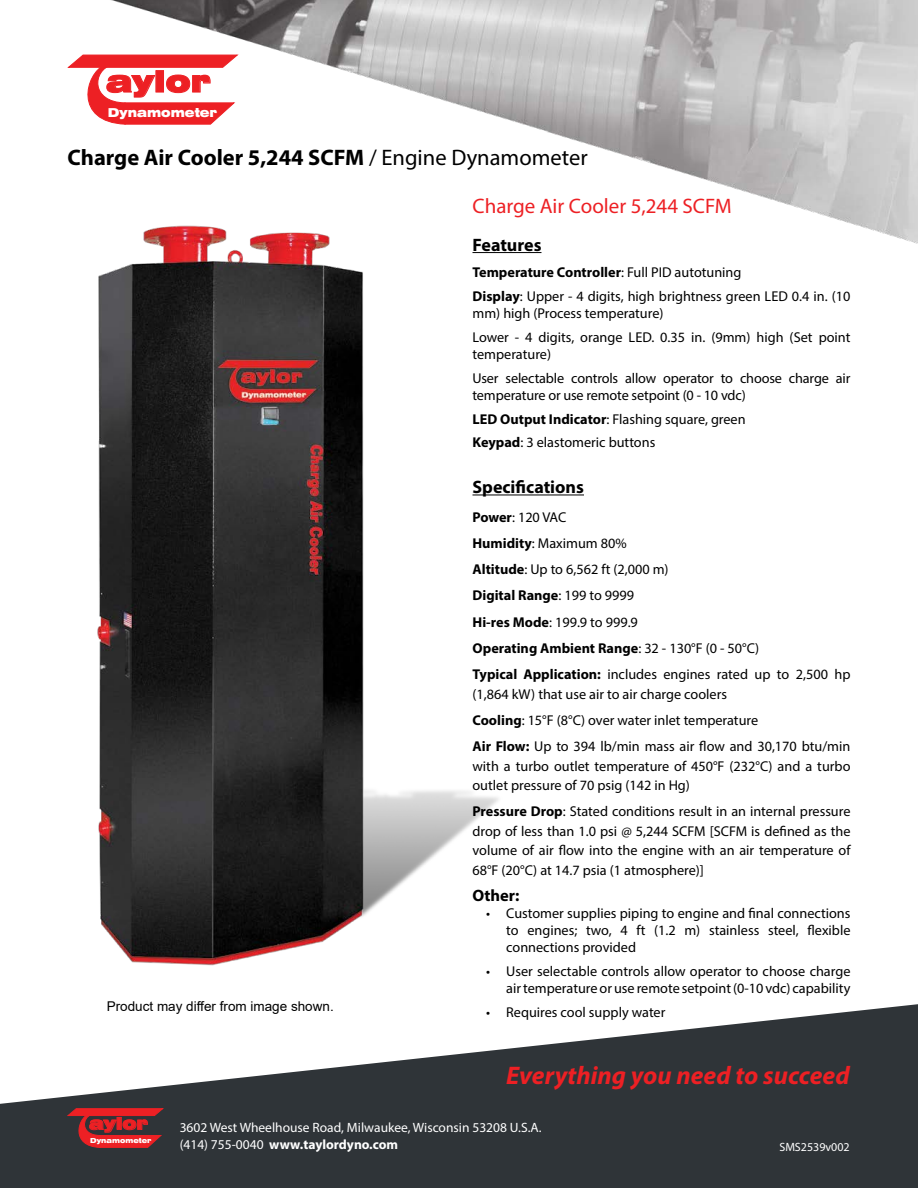
<style>
.page{position:relative;width:918px;height:1188px;background:#fff}
.page>*{position:absolute;margin:0;border:0;box-sizing:border-box;transform-origin:0 0}
.t1{font:900 expanded 29.4px "Swiss 721 BT";color:#ed2024}
.t2{font:italic 700 25.5px "Myriad Pro";color:#ed2024}
.t3{font:700 22.5px "Myriad Pro";color:#000}
.t4{font:21px "Myriad Pro";color:#ed2024}
.Feature-Spec_Heading{font:700 18px "Myriad Pro";color:#000}
.t5{font:700 16.5px "Myriad Pro";color:#000}
.t6{font:900 expanded 16.5px "Swiss 721 BT";color:#ed2024}
.Feature_-_Spec_item{font:14.25px/17.1px "Myriad Pro";color:#000}
.Feature_-_Spec_item-2{font:700 14.25px "Myriad Pro";color:#000}
.t7{font:13.5px "Myriad Pro";color:#fff}
.t8{font:700 13.5px "Myriad Pro";color:#fff}
.t9{font:13.5px "Arial";color:#000}
.t10{font:900 expanded 12.3px "Swiss 721 BT";color:#fff;scale:.91 1}
.t11{font:12px "Myriad Pro";color:#fff}
.t12{font:900 expanded 6.9px "Swiss 721 BT";color:#fff;scale:.91 1}
.s1{font-weight:400}
.s2{font-weight:700}
</style>
<div class="page">
<img style="left:67px;top:0;width:851px;height:254px">
<hr style="left:472px;top:252px;width:69px;height:1px;background:#000">
<hr style="left:472px;top:495px;width:112px;height:1px;background:#000">
<svg style="left:0;top:1004px;width:918px;height:184px;fill:#2f3438"></svg>
<svg style="left:68px;top:1108px;width:95px;height:40px"></svg>
<img style="left:67px;top:213px;width:451px;height:753px">
<p class="t1" style="left:106px;top:64px;width:106px">aylor</p>
<p class="t10" style="left:108px;top:105px;width:122px">Dynamometer</p>
<p class="t3" style="left:68px;top:142px;width:522px">Charge Air Cooler 5,244 SCFM <span class="s1">/ Engine Dynamometer</span></p>
<p class="t4" style="left:472px;top:193px;width:261px">Charge Air Cooler 5,244 SCFM</p>
<p class="Feature-Spec_Heading" style="left:472px;top:233px;width:70px">Features</p>
<p class="Feature_-_Spec_item-2" style="left:472px;top:263px;width:271px">Temperature Controller<span class="s1">: Full PID autotuning</span></p>
<p class="Feature_-_Spec_item" style="left:472px;top:287px;width:379px"><span class="s2">Display</span>: Upper - 4 digits, high brightness green LED 0.4 in. (10 mm) high (Process temperature)</p>
<p class="Feature_-_Spec_item" style="left:472px;top:328px;width:380px">Lower - 4 digits, orange LED. 0.35 in. (9mm) high (Set point temperature)</p>
<p class="Feature_-_Spec_item" style="left:472px;top:369px;width:380px">User selectable controls allow operator to choose charge air temperature or use remote setpoint (0 - 10 vdc)</p>
<p class="Feature_-_Spec_item" style="left:472px;top:410px;width:275px"><span class="s2">LED Output Indicator</span>: Flashing square, green</p>
<p class="Feature_-_Spec_item" style="left:472px;top:434px;width:184px"><span class="s2">Keypad</span>: 3 elastomeric buttons</p>
<p class="Feature-Spec_Heading" style="left:472px;top:475px;width:113px">Specifications</p>
<p class="Feature_-_Spec_item" style="left:472px;top:508px;width:95px"><span class="s2">Power</span>: 120 VAC</p>
<p class="Feature_-_Spec_item" style="left:472px;top:534px;width:156px"><span class="s2">Humidity</span>: Maximum 80%</p>
<p class="Feature_-_Spec_item" style="left:472px;top:561px;width:198px"><span class="s2">Altitude</span>: Up to 6,562 ft (2,000 m)</p>
<p class="Feature_-_Spec_item-2" style="left:472px;top:586px;width:163px">Digital Range<span class="s1">: 199 to 9999</span></p>
<p class="Feature_-_Spec_item" style="left:472px;top:613px;width:167px"><span class="s2">Hi-res Mode</span>: 199.9 to 999.9</p>
<p class="Feature_-_Spec_item-2" style="left:472px;top:639px;width:288px">Operating Ambient Range<span class="s1">: 32 - 130°F (0 - 50°C)</span></p>
<p class="Feature_-_Spec_item" style="left:472px;top:664px;width:379px;line-height:19.5px"><span class="s2">Typical Application:</span> includes engines rated up to 2,500 hp (1,864 kW) that use air to air charge coolers</p>
<p class="Feature_-_Spec_item" style="left:472px;top:711px;width:287px"><span class="s2">Cooling</span>: 15°F (8°C) over water inlet temperature</p>
<p class="Feature_-_Spec_item" style="left:472px;top:736px;width:380px;line-height:19.5px;text-align:justify"><span class="s2">Air Flow:</span> Up to 394 lb/min mass air flow and 30,170 btu/min with a turbo outlet temperature of 450°F (232°C) and a turbo outlet pressure of 70 psig (142 in Hg)</p>
<p class="Feature_-_Spec_item" style="left:472px;top:802px;width:380px;line-height:19.5px;text-align:justify"><span class="s2">Pressure Drop</span>: Stated conditions result in an internal pressure drop of less than 1.0 psi @ 5,244 SCFM [SCFM is defined as the volume of air flow into the engine with an air temperature of 68°F (20°C) at 14.7 psia (1 atmosphere)]</p>
<p class="t5" style="left:472px;top:885px;width:48px">Other:</p>
<p class="Feature_-_Spec_item" style="left:506px;top:905px;width:346px;text-align:justify;text-indent:-20px">• Customer supplies piping to engine and final connections to engines; two, 4 ft (1.2 m) stainless steel, flexible connections provided</p>
<p class="Feature_-_Spec_item" style="left:486px;top:963px;width:366px;text-align:right">• User selectable controls allow operator to choose charge air temperature or use remote setpoint (0-10 vdc) capability</p>
<p class="Feature_-_Spec_item" style="left:486px;top:1004px;width:181px">• Requires cool supply water</p>
<p class="t9" style="left:107px;top:997px;width:229px">Product may differ from image shown.</p>
<p class="t6" style="left:89px;top:1114px;width:60px">aylor</p>
<p class="t12" style="left:90px;top:1136px;width:69px">Dynamometer</p>
<p class="t2" style="left:506px;top:1059px;width:345px">Everything you need to succeed</p>
<p class="t7" style="left:180px;top:1119px;width:363px">3602 West Wheelhouse Road, Milwaukee, Wisconsin 53208 U.S.A.</p>
<p class="t8" style="left:180px;top:1135px;width:220px"><span class="s1">(414) 755-0040</span> www.taylordyno.com</p>
<p class="t11" style="left:779px;top:1140px;width:72px">SMS2539v002</p>
</div>
